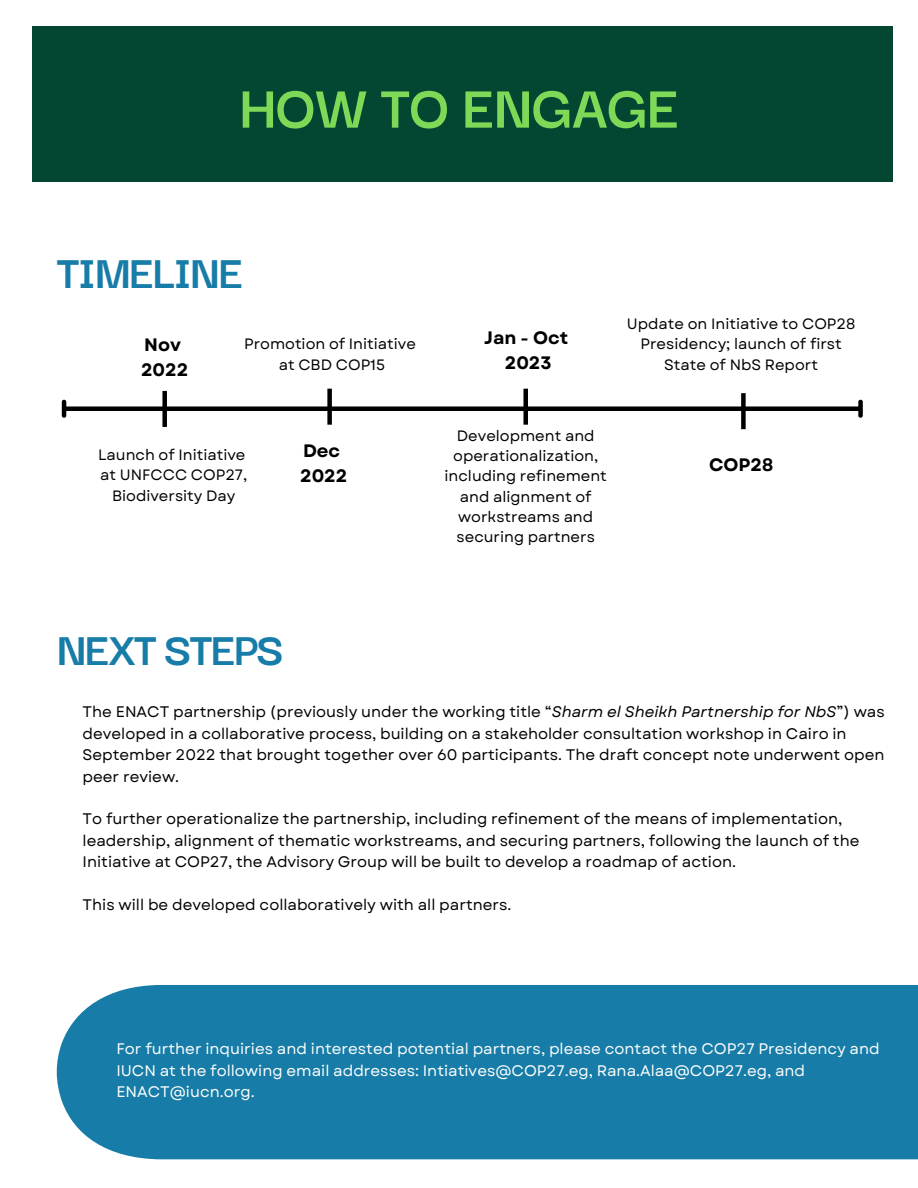
<style>
.page{position:relative;width:918px;height:1188px;background:#fff}
.page>*{position:absolute;margin:0;border:0;box-sizing:border-box;transform-origin:0 0}
.t1{font:700 64.35px "Darker Grotesque";letter-spacing:-.01em;color:#7ed957}
.t2{font:700 49.35px "Darker Grotesque";letter-spacing:-.035em;color:#177ca7}
.t3{font:700 18px/24.8px "Garet";color:#000}
.t4{font:15.3px/21.3px "Garet";color:#000}
.t5{font:15.3px/21.3px "Garet";color:#fefffe}
.t6{font:15px/20.2px "Garet";color:#000;text-align:center}
.s1{font-style:italic}
</style>
<div class="page">
<div style="left:32px;top:26px;width:861px;height:155px;background:#034733"></div>
<div style="left:57px;top:985px;width:861px;height:174px;background:#177ca7"></div>
<div style="left:65px;top:406px;width:794px;height:5px;background:#000"></div>
<svg style="left:62px;top:400px;width:4px;height:18px"></svg>
<svg style="left:858px;top:400px;width:5px;height:18px"></svg>
<div style="left:162px;top:391px;width:5px;height:36px;background:#000"></div>
<div style="left:327px;top:389px;width:5px;height:36px;background:#000"></div>
<hr style="left:524px;top:389px;width:4px;height:36px;background:#000">
<div style="left:741px;top:393px;width:5px;height:36px;background:#000"></div>
<h1 class="t1" style="left:239px;top:59px;width:442px">HOW TO ENGAGE</h1>
<h2 class="t2" style="left:57px;top:236px;width:188px">TIMELINE</h2>
<p class="t3" style="left:141px;top:332px;width:49px">Nov<br>2022</p>
<p class="t6" style="left:244px;top:334px;width:173px">Promotion of Initiative at CBD COP15</p>
<p class="t6" style="left:98px;top:445px;width:151px">Launch of Initiative at UNFCCC COP27,<br>Biodiversity Day</p>
<p class="t3" style="left:300px;top:439px;width:49px">Dec<br>2022</p>
<p class="t3" style="left:484px;top:326px;width:86px;text-align:center">Jan - Oct<br>2023</p>
<p class="t6" style="left:627px;top:314px;width:230px">Update on Initiative to COP28<br>Presidency; launch of first<br>State of NbS Report</p>
<p class="t6" style="left:445px;top:426px;width:164px">Development and operationalization, including refinement and alignment of workstreams and securing partners</p>
<p class="t3" style="left:709px;top:452px;width:66px">COP28</p>
<h2 class="t2" style="left:57px;top:613px;width:229px">NEXT STEPS</h2>
<p class="t4" style="left:83px;top:702px;width:804px">The ENACT partnership (previously under the working title “<span class="s1">Sharm el Sheikh Partnership for NbS</span>”) was developed in a collaborative process, building on a stakeholder consultation workshop in Cairo in September 2022 that brought together over 60 participants. The draft concept note underwent open peer review.</p>
<p class="t4" style="left:83px;top:808px;width:778px">To further operationalize the partnership, including refinement of the means of implementation, leadership, alignment of thematic workstreams, and securing partners, following the launch of the<br>Initiative at COP27, the Advisory Group will be built to develop a roadmap of action.</p>
<p class="t4" style="left:83px;top:894px;width:430px">This will be developed collaboratively with all partners.</p>
<p class="t5" style="left:116px;top:1038px;width:765px">For further inquiries and interested potential partners, please contact the COP27 Presidency and<br>IUCN at the following email addresses: Intiatives@COP27.eg, Rana.Alaa@COP27.eg, and<br>ENACT@iucn.org.</p>
</div>
